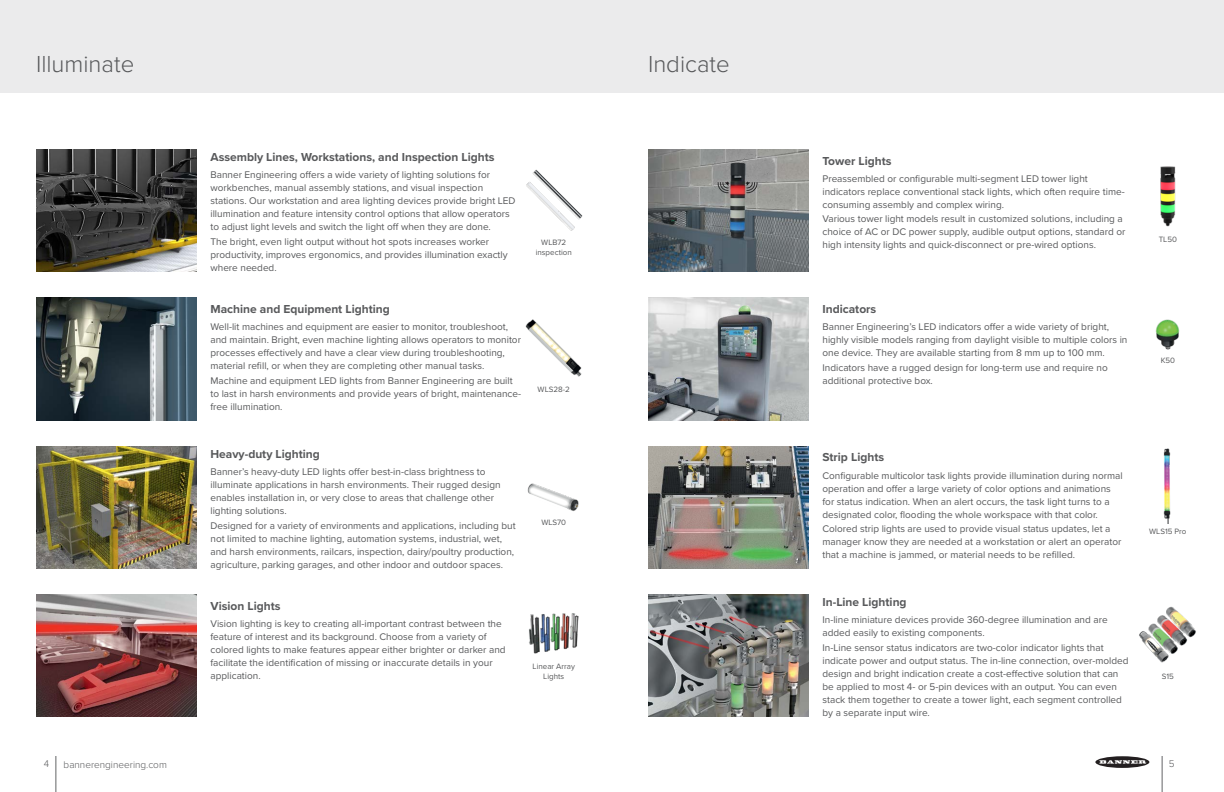
<style>
.page{position:relative;width:1224px;height:792px;background:#fff}
.page>*{position:absolute;margin:0;border:0;box-sizing:border-box;transform-origin:0 0}
.t1{font:300 24px "Proxima Nova";color:#58595b}
.t2{font:700 12px "Proxima Nova";color:#58595b}
.t3{font:10px/13px "Proxima Nova";color:#58595b}
.t4{font:300 10px "Proxima Nova";color:#58595b}
.t5{font:8px/10px "Proxima Nova";color:#58595b;text-align:center}
</style>
<div class="page">
<div style="left:1095px;top:756px;width:54px;height:12px;background:#231f20;border-radius:50%"></div>
<svg style="left:1099px;top:760px;width:47px;height:4px"></svg>
<hr style="left:56px;top:756px;width:1px;height:36px;background:#636466">
<hr style="left:1162px;top:756px;width:1px;height:36px;background:#636466">
<img style="left:648px;top:594px;width:161px;height:123px">
<img style="left:1160px;top:166px;width:16px;height:61px">
<img style="left:36px;top:149px;width:161px;height:123px">
<img style="left:648px;top:149px;width:161px;height:123px">
<img style="left:36px;top:298px;width:161px;height:122px">
<img style="left:648px;top:298px;width:161px;height:122px">
<img style="left:648px;top:446px;width:161px;height:123px">
<img style="left:525px;top:319px;width:57px;height:58px">
<img style="left:1155px;top:319px;width:25px;height:31px">
<img style="left:1139px;top:606px;width:57px;height:57px">
<img style="left:1163px;top:448px;width:8px;height:75px">
<img style="left:36px;top:594px;width:161px;height:123px">
<img style="left:529px;top:613px;width:50px;height:40px">
<img style="left:36px;top:446px;width:161px;height:123px">
<img style="left:527px;top:483px;width:52px;height:28px">
<img style="left:526px;top:184px;width:49px;height:47px">
<img style="left:527px;top:169px;width:56px;height:56px">
<div style="left:0;top:0;width:1224px;height:92px;background:#ebebec"></div>
<h1 class="t1" style="left:36px;top:46px;width:100px">Illuminate</h1>
<h1 class="t1" style="left:648px;top:46px;width:83px">Indicate</h1>
<p class="t2" style="left:210px;top:148px;width:285px">Assembly Lines, Workstations, and Inspection Lights</p>
<p class="t3" style="left:210px;top:168px;width:307px">Banner Engineering offers a wide variety of lighting solutions for workbenches, manual assembly stations, and visual inspection stations. Our workstation and area lighting devices provide bright LED illumination and feature intensity control options that allow operators to adjust light levels and switch the light off when they are done.</p>
<p class="t3" style="left:210px;top:235px;width:299px">The bright, even light output without hot spots increases worker productivity, improves ergonomics, and provides illumination exactly where needed.</p>
<p class="t2" style="left:210px;top:300px;width:181px">Machine and Equipment Lighting</p>
<p class="t3" style="left:210px;top:320px;width:312px">Well-lit machines and equipment are easier to monitor, troubleshoot, and maintain. Bright, even machine lighting allows operators to monitor processes effectively and have a clear view during troubleshooting, material refill, or when they are completing other manual tasks.</p>
<p class="t3" style="left:210px;top:373px;width:312px">Machine and equipment LED lights from Banner Engineering are built to last in harsh environments and provide years of bright, maintenance&shy;free illumination.</p>
<p class="t5" style="left:536px;top:237px;width:38px">WLB72 inspection</p>
<p class="t5" style="left:538px;top:384px;width:34px">WLS28-2</p>
<p class="t2" style="left:210px;top:445px;width:111px">Heavy-duty Lighting</p>
<p class="t3" style="left:210px;top:465px;width:292px">Banner’s heavy-duty LED lights offer best-in-class brightness to illuminate applications in harsh environments. Their rugged design enables installation in, or very close to areas that challenge other lighting solutions.</p>
<p class="t3" style="left:210px;top:518px;width:307px">Designed for a variety of environments and applications, including but not limited to machine lighting, automation systems, industrial, wet, and harsh environments, railcars, inspection, dairy/poultry production, agriculture, parking garages, and other indoor and outdoor spaces.</p>
<p class="t2" style="left:210px;top:597px;width:71px">Vision Lights</p>
<p class="t3" style="left:210px;top:617px;width:297px">Vision lighting is key to creating all-important contrast between the feature of interest and its background. Choose from a variety of colored lights to make features appear either brighter or darker and facilitate the identification of missing or inaccurate details in your application.</p>
<p class="t5" style="left:541px;top:517px;width:26px">WLS70</p>
<p class="t5" style="left:533px;top:661px;width:44px">Linear Array<br>Lights</p>
<p class="t2" style="left:822px;top:152px;width:71px">Tower Lights</p>
<p class="t3" style="left:822px;top:172px;width:304px">Preassembled or configurable multi-segment LED tower light indicators replace conventional stack lights, which often require time&shy;consuming assembly and complex wiring.</p>
<p class="t3" style="left:822px;top:212px;width:305px">Various tower light models result in customized solutions, including a choice of AC or DC power supply, audible output options, standard or high intensity lights and quick-disconnect or pre-wired options.</p>
<p class="t2" style="left:822px;top:300px;width:55px">Indicators</p>
<p class="t3" style="left:822px;top:320px;width:306px">Banner Engineering’s LED indicators offer a wide variety of bright, highly visible models ranging from daylight visible to multiple colors in one device. They are available starting from 8 mm up to 100 mm.</p>
<p class="t3" style="left:822px;top:360px;width:287px">Indicators have a rugged design for long-term use and require no additional protective box.</p>
<p class="t5" style="left:1159px;top:234px;width:20px">TL50</p>
<p class="t5" style="left:1161px;top:355px;width:16px">K50</p>
<p class="t2" style="left:822px;top:448px;width:63px">Strip Lights</p>
<p class="t3" style="left:822px;top:468px;width:302px">Configurable multicolor task lights provide illumination during normal operation and offer a large variety of color options and animations for status indication. When an alert occurs, the task light turns to a designated color, flooding the whole workspace with that color.</p>
<p class="t3" style="left:822px;top:522px;width:300px">Colored strip lights are used to provide visual status updates, let a manager know they are needed at a workstation or alert an operator that a machine is jammed, or material needs to be refilled.</p>
<p class="t2" style="left:822px;top:593px;width:86px">In-Line Lighting</p>
<p class="t3" style="left:822px;top:613px;width:287px">In-line miniature devices provide 360-degree illumination and are added easily to existing components.</p>
<p class="t3" style="left:822px;top:641px;width:308px">In-Line sensor status indicators are two-color indicator lights that indicate power and output status. The in-line connection, over-molded design and bright indication create a cost-effective solution that can be applied to most 4- or 5-pin devices with an output. You can even stack them together to create a tower light, each segment controlled by a separate input wire.</p>
<p class="t5" style="left:1149px;top:526px;width:39px">WLS15 Pro</p>
<p class="t5" style="left:1162px;top:671px;width:14px">S15</p>
<p class="t4" style="left:44px;top:756px;width:7px">4</p>
<p class="t4" style="left:64px;top:757px;width:105px">bannerengineering.com</p>
<p class="t4" style="left:1169px;top:756px;width:7px">5</p>
</div>
